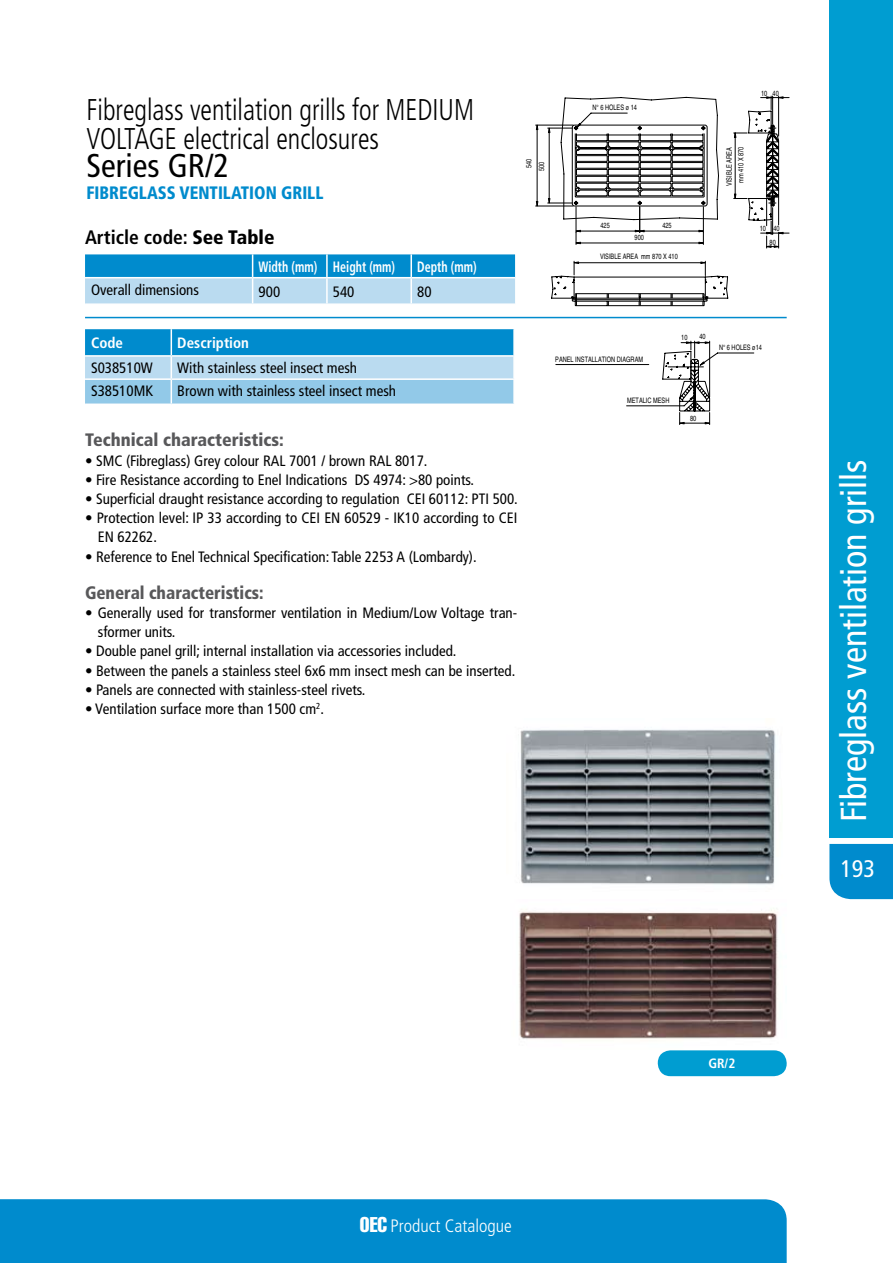
<style>
.page{position:relative;width:893px;height:1263px;background:#fff}
.page>*{position:absolute;margin:0;border:0;box-sizing:border-box;transform-origin:0 0}
.t1{font:condensed 36px "Frutiger";color:#fff}
.t2{font:condensed 33px "Frutiger";color:#000}
.t3{font:300 condensed 30px/28.5px "Frutiger";color:#000;scale:.9 1}
.t4{font:condensed 24px "Frutiger";color:#fff}
.t5{font:700 condensed 19.5px "Frutiger";color:#000}
.t6{font:900 condensed 18px "Frutiger";color:#008bcd;scale:.93 1}
.t7{font:900 condensed 18px "Frutiger";color:#58585a}
.t8{font:900 condensed 18px "Frutiger";color:#58585a;scale:.95 1}
.t9{font:300 condensed 18px "Frutiger";color:#fff}
.t10{font:condensed 15px/19.2px "Frutiger";color:#000}
.t11{font:700 condensed 15px "Frutiger";color:#fff;scale:.8 1}
.t12{font:700 condensed 15px "Frutiger";color:#fff}
.t13{font:700 condensed 13.5px "Frutiger";color:#fff}
.t14{font:7.5px/11.9px "Helvetica";color:#000;text-align:center;scale:.75 1}
.s1{font-weight:900}
.s2{font-family:"Helvetica";font-weight:400;font-stretch:extra-condensed;font-size:21px}
</style>
<div class="page">
<div style="left:0;top:1199px;width:787px;height:64px;background:#008bcd"></div>
<div style="left:829px;top:0;width:64px;height:837px;background:#009dd1"></div>
<div style="left:829px;top:844px;width:64px;height:55px;background:#008bcd"></div>
<hr style="left:536px;top:125px;width:37px;height:1px;background:#000">
<hr style="left:536px;top:206px;width:37px;height:1px;background:#000">
<hr style="left:537px;top:130px;width:1px;height:71px;background:#000">
<svg style="left:536px;top:201px;width:2px;height:6px"></svg>
<svg style="left:548px;top:96px;width:241px;height:211px"></svg>
<hr style="left:85px;top:317px;width:702px;height:1px;background:#008bcd">
<svg style="left:85px;top:329px;width:429px;height:75px;background:#71bbe2"></svg>
<svg style="left:85px;top:254px;width:430px;height:50px;background:#6ab9e1"></svg>
<img style="left:520px;top:729px;width:256px;height:156px">
<img style="left:519px;top:909px;width:259px;height:130px">
<div style="left:658px;top:1050px;width:129px;height:26px;background:#009dd1;border-radius:13px"></div>
<svg style="left:555px;top:340px;width:200px;height:85px"></svg>
<h3 class="t3" style="left:87px;top:96px;width:432px">Fibreglass ventilation grills for MEDIUM<br>VOLTAGE electrical enclosures</h3>
<h2 class="t2" style="left:87px;top:147px;width:144px">Series GR/2</h2>
<p class="t6" style="left:87px;top:182px;width:256px">FIBREGLASS VENTILATION GRILL</p>
<h3 class="t5" style="left:85px;top:225px;width:191px">Article code: <span class="s1">See Table</span></h3>
<p class="t11" style="left:259px;top:258px;width:172px">Width (mm) Height (mm)</p>
<p class="t11" style="left:417px;top:258px;width:76px">Depth (mm)</p>
<p class="t10" style="left:91px;top:280px;width:110px">Overall dimensions</p>
<p class="t10" style="left:259px;top:282px;width:23px">900</p>
<p class="t10" style="left:333px;top:282px;width:23px">540</p>
<p class="t10" style="left:417px;top:282px;width:16px">80</p>
<p class="t14" style="left:523px;top:168px;width:14px;rotate:-90deg">540</p>
<p class="t14" style="left:536px;top:171px;width:14px;rotate:-90deg">500</p>
<p class="t14" style="left:592px;top:102px;width:61px">N° 6 HOLES ø 14</p>
<p class="t14" style="left:600px;top:219px;width:14px">425</p>
<p class="t14" style="left:662px;top:219px;width:14px">425</p>
<p class="t14" style="left:635px;top:232px;width:14px">900</p>
<p class="t14" style="left:642px;top:249px;width:14px">900</p>
<p class="t14" style="left:600px;top:251px;width:105px">VISIBLE AREA mm 870 X 410</p>
<p class="t14" style="left:761px;top:87px;width:25px">10 40</p>
<p class="t14" style="left:723px;top:186px;width:54px;rotate:-90deg">VISIBLE AREA mm 410 X 870</p>
<p class="t14" style="left:769px;top:222px;width:15px;line-height:13.4px;text-align:left;text-indent:-10px">10 40<br>80</p>
<p class="t12" style="left:91px;top:334px;width:33px">Code</p>
<p class="t12" style="left:177px;top:334px;width:73px">Description</p>
<p class="t10" style="left:91px;top:358px;width:63px">S038510W</p>
<p class="t10" style="left:177px;top:358px;width:181px">With stainless steel insect mesh</p>
<p class="t10" style="left:91px;top:382px;width:64px">S38510MK</p>
<p class="t10" style="left:177px;top:382px;width:220px">Brown with stainless steel insect mesh</p>
<p class="t7" style="left:85px;top:429px;width:200px">Technical characteristics:</p>
<p class="t10" style="left:85px;top:451px;width:344px">• SMC (Fibreglass) Grey colour RAL 7001 / brown RAL 8017.</p>
<p class="t10" style="left:85px;top:470px;width:390px">• Fire Resistance according to Enel Indications DS 4974: &gt;80 points.</p>
<p class="t10" style="left:85px;top:489px;width:434px">• Superficial draught resistance according to regulation CEI 60112: PTI 500.</p>
<p class="t10" style="left:98px;top:508px;width:421px;text-indent:-13px">• Protection level: IP 33 according to CEI EN 60529 - IK10 according to CEI<br>EN 62262.</p>
<p class="t10" style="left:85px;top:547px;width:393px">• Reference to Enel Technical Specification: Table 2253 A (Lombardy).</p>
<p class="t8" style="left:85px;top:582px;width:190px">General characteristics:</p>
<p class="t10" style="left:98px;top:603px;width:421px;text-indent:-13px">• Generally used for transformer ventilation in Medium/Low Voltage tran&shy;sformer units.</p>
<p class="t10" style="left:85px;top:642px;width:373px">• Double panel grill; internal installation via accessories included.</p>
<p class="t10" style="left:85px;top:661px;width:432px">• Between the panels a stainless steel 6x6 mm insect mesh can be inserted.</p>
<p class="t10" style="left:85px;top:680px;width:282px">• Panels are connected with stainless-steel rivets.</p>
<p class="t10" style="left:85px;top:699px;width:241px">• Ventilation surface more than 1500 cm<sup>2</sup>.</p>
<p class="t14" style="left:555px;top:353px;width:119px">PANEL INSTALLATION DIAGRAM</p>
<p class="t14" style="left:627px;top:394px;width:58px">METALIC MESH</p>
<p class="t14" style="left:681px;top:331px;width:10px">10</p>
<p class="t14" style="left:699px;top:331px;width:10px">40</p>
<p class="t14" style="left:690px;top:412px;width:10px">80</p>
<p class="t14" style="left:719px;top:341px;width:59px">N° 6 HOLES ø14</p>
<h1 class="t1" style="left:833px;top:822px;width:364px;rotate:-90deg">Fibreglass ventilation grills</h1>
<h3 class="t4" style="left:840px;top:855px;width:36px">193</h3>
<p class="t9" style="left:360px;top:1215px;width:153px"><span class="s2">OEC</span> Product Catalogue</p>
<p class="t13" style="left:708px;top:1055px;width:29px">GR/2</p>
</div>
